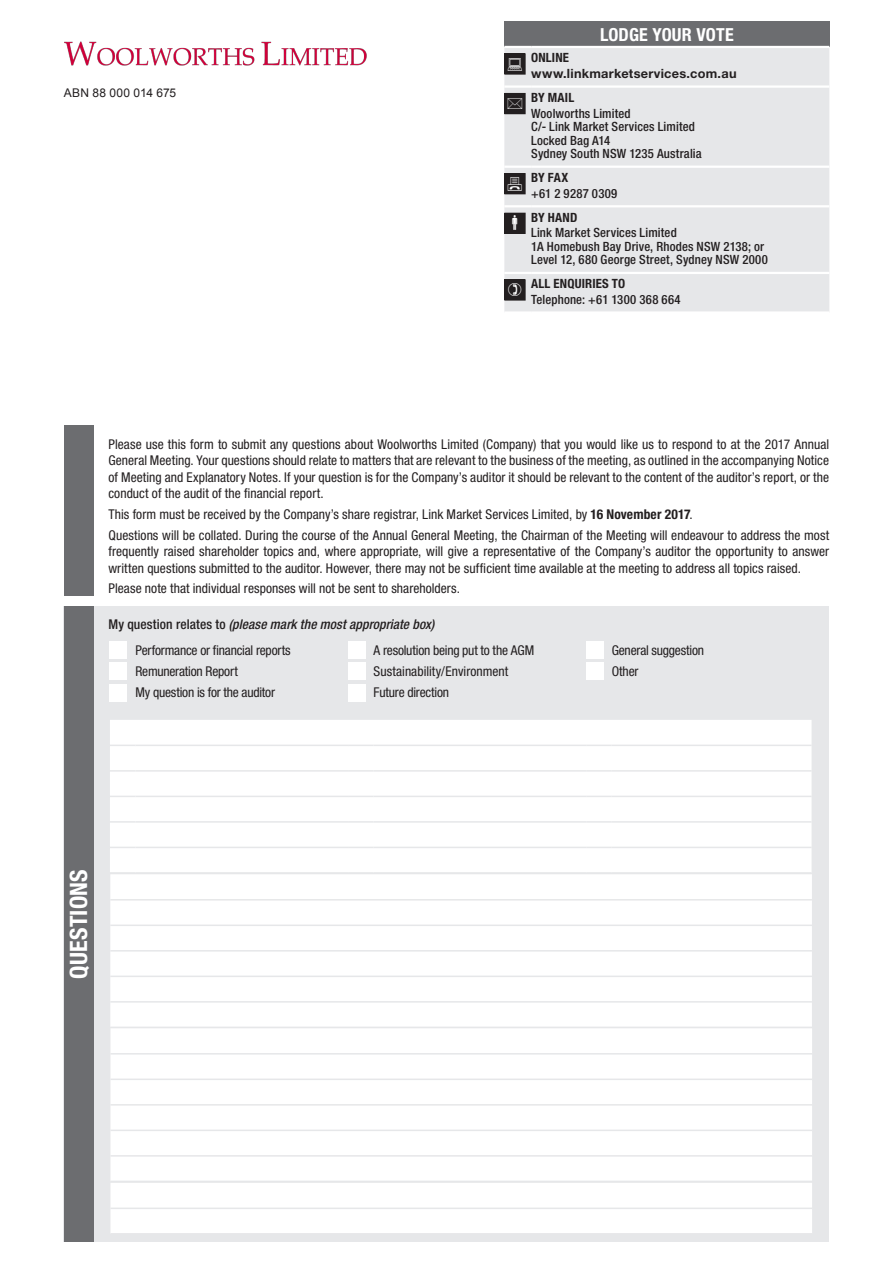
<style>
.page{position:relative;width:893px;height:1263px;background:#fff}
.page>*{position:absolute;margin:0;border:0;box-sizing:border-box;transform-origin:0 0}
.t1{font:700 condensed 24px "Helvetica Neue LT Std";letter-spacing:.01em;color:#fff}
.t2{font:700 condensed 18px "Helvetica Neue LT Std";letter-spacing:.01em;color:#fff}
.t3{font:condensed 13.5px/16.5px "Helvetica Neue LT Std";letter-spacing:.005em;color:#231f20}
.t4{font:condensed 13.5px "Helvetica Neue LT Std";letter-spacing:-.015em;color:#231f20}
.t5{font:italic 500 condensed 13.5px/25.8px "Helvetica Neue LT Std";letter-spacing:.01em;color:#231f20}
.t6{font:500 condensed 12.75px/13.5px "Helvetica Neue LT Std";letter-spacing:.01em;color:#231f20}
.t7{font:700 condensed 12.75px "Helvetica Neue LT Std";letter-spacing:.015em;color:#231f20}
.t8{font:700 12.75px "Helvetica Neue LT Std";letter-spacing:.02em;color:#231f20}
.t9{font:12px "Arial";letter-spacing:.02em;color:#231f20}
.s1{font-weight:700}
.s2{font-style:normal}
.s3{font-weight:400;font-style:normal}
</style>
<div class="page">
<div style="left:64px;top:425px;width:30px;height:170px;background:#6c6d70"></div>
<div style="left:64px;top:606px;width:765px;height:636px;background:#e6e7e9"></div>
<div style="left:64px;top:606px;width:30px;height:636px;background:#6c6d70"></div>
<div style="left:110px;top:720px;width:702px;height:152px;background:#fff"></div>
<svg style="left:110px;top:745px;width:25px;height:1px"></svg>
<hr style="left:135px;top:745px;width:213px;height:1px;background:#e6e7e9">
<svg style="left:348px;top:745px;width:26px;height:1px"></svg>
<hr style="left:374px;top:745px;width:212px;height:1px;background:#e6e7e9">
<svg style="left:586px;top:745px;width:26px;height:1px"></svg>
<hr style="left:612px;top:745px;width:200px;height:1px;background:#e6e7e9">
<hr style="left:110px;top:770px;width:25px;height:2px;background:#e6e7e9">
<hr style="left:135px;top:770px;width:213px;height:2px;background:#e6e7e9">
<hr style="left:348px;top:770px;width:26px;height:2px;background:#e6e7e9">
<hr style="left:374px;top:770px;width:212px;height:2px;background:#e6e7e9">
<hr style="left:586px;top:770px;width:26px;height:2px;background:#e6e7e9">
<hr style="left:612px;top:770px;width:200px;height:2px;background:#e6e7e9">
<svg style="left:110px;top:796px;width:25px;height:1px"></svg>
<hr style="left:135px;top:796px;width:213px;height:1px;background:#e6e7e9">
<svg style="left:348px;top:796px;width:26px;height:1px"></svg>
<hr style="left:374px;top:796px;width:212px;height:1px;background:#e6e7e9">
<svg style="left:586px;top:796px;width:26px;height:1px"></svg>
<hr style="left:612px;top:796px;width:200px;height:1px;background:#e6e7e9">
<hr style="left:110px;top:821px;width:25px;height:2px;background:#e6e7e9">
<hr style="left:135px;top:821px;width:213px;height:2px;background:#e6e7e9">
<hr style="left:348px;top:821px;width:26px;height:2px;background:#e6e7e9">
<hr style="left:374px;top:821px;width:212px;height:2px;background:#e6e7e9">
<hr style="left:586px;top:821px;width:26px;height:2px;background:#e6e7e9">
<hr style="left:612px;top:821px;width:200px;height:2px;background:#e6e7e9">
<svg style="left:110px;top:847px;width:25px;height:1px"></svg>
<hr style="left:135px;top:847px;width:213px;height:1px;background:#e6e7e9">
<svg style="left:348px;top:847px;width:26px;height:1px"></svg>
<hr style="left:374px;top:847px;width:212px;height:1px;background:#e6e7e9">
<svg style="left:586px;top:847px;width:26px;height:1px"></svg>
<hr style="left:612px;top:847px;width:200px;height:1px;background:#e6e7e9">
<div style="left:110px;top:642px;width:17px;height:17px;background:#fff"></div>
<div style="left:348px;top:642px;width:17px;height:17px;background:#fff"></div>
<div style="left:586px;top:642px;width:17px;height:17px;background:#fff"></div>
<div style="left:110px;top:663px;width:17px;height:17px;background:#fff"></div>
<div style="left:348px;top:663px;width:17px;height:17px;background:#fff"></div>
<div style="left:586px;top:663px;width:17px;height:17px;background:#fff"></div>
<div style="left:110px;top:684px;width:17px;height:17px;background:#fff"></div>
<div style="left:348px;top:684px;width:17px;height:17px;background:#fff"></div>
<div style="left:504px;top:21px;width:325px;height:26px;background:#6c6d70"></div>
<div style="left:504px;top:48px;width:325px;height:263px;background:#e6e7e9"></div>
<hr style="left:504px;top:85px;width:27px;height:3px;background:#fff">
<hr style="left:531px;top:85px;width:298px;height:3px;background:#fff">
<hr style="left:504px;top:166px;width:27px;height:2px;background:#fff">
<hr style="left:531px;top:166px;width:298px;height:2px;background:#fff">
<hr style="left:504px;top:205px;width:27px;height:2px;background:#fff">
<hr style="left:531px;top:205px;width:298px;height:2px;background:#fff">
<hr style="left:504px;top:272px;width:27px;height:2px;background:#fff">
<hr style="left:531px;top:272px;width:298px;height:2px;background:#fff">
<hr style="left:504px;top:46px;width:27px;height:2px;background:#fff">
<hr style="left:531px;top:46px;width:298px;height:2px;background:#fff">
<div style="left:505px;top:54px;width:20px;height:20px;background:#231f20"></div>
<div style="left:504px;top:53px;width:22px;height:22px;border:1px solid #231f20"></div>
<div style="left:505px;top:93px;width:20px;height:21px;background:#231f20"></div>
<div style="left:504px;top:93px;width:22px;height:21px;border:1px solid #231f20"></div>
<div style="left:505px;top:174px;width:20px;height:20px;background:#231f20"></div>
<div style="left:504px;top:173px;width:22px;height:21px;border:1px solid #231f20"></div>
<div style="left:505px;top:213px;width:20px;height:20px;background:#231f20"></div>
<div style="left:504px;top:213px;width:22px;height:21px;border:1px solid #231f20"></div>
<div style="left:505px;top:280px;width:20px;height:20px;background:#231f20"></div>
<div style="left:504px;top:279px;width:22px;height:22px;border:1px solid #231f20"></div>
<div style="left:110px;top:874px;width:702px;height:152px;background:#fff"></div>
<hr style="left:110px;top:899px;width:702px;height:1px;background:#e6e7e9">
<hr style="left:110px;top:924px;width:702px;height:2px;background:#e6e7e9">
<hr style="left:110px;top:950px;width:702px;height:1px;background:#e6e7e9">
<hr style="left:110px;top:975px;width:702px;height:2px;background:#e6e7e9">
<hr style="left:110px;top:1001px;width:702px;height:1px;background:#e6e7e9">
<div style="left:110px;top:1028px;width:702px;height:152px;background:#fff"></div>
<hr style="left:110px;top:1053px;width:702px;height:1px;background:#e6e7e9">
<hr style="left:110px;top:1078px;width:702px;height:2px;background:#e6e7e9">
<hr style="left:110px;top:1104px;width:702px;height:1px;background:#e6e7e9">
<hr style="left:110px;top:1129px;width:702px;height:2px;background:#e6e7e9">
<hr style="left:110px;top:1155px;width:702px;height:1px;background:#e6e7e9">
<div style="left:110px;top:1183px;width:702px;height:50px;background:#fff"></div>
<hr style="left:110px;top:1207px;width:702px;height:2px;background:#e6e7e9">
<img style="left:64px;top:41px;width:303px;height:25px">
<p class="t9" style="left:64px;top:85px;width:114px">ABN 88 000 014 675</p>
<h2 class="t2" style="left:600px;top:23px;width:135px">LODGE YOUR VOTE</h2>
<p class="t7" style="left:531px;top:50px;width:39px">ONLINE</p>
<p class="t8" style="left:531px;top:66px;width:207px">www.linkmarketservices.com.au</p>
<p class="t7" style="left:531px;top:90px;width:45px">BY MAIL</p>
<p class="t6" style="left:531px;top:106px;width:172px">Woolworths Limited<br>C/- Link Market Services Limited<br>Locked Bag A14<br>Sydney South NSW 1235 Australia</p>
<p class="t7" style="left:531px;top:170px;width:39px">BY FAX</p>
<p class="t6" style="left:531px;top:186px;width:88px">+61 2 9287 0309</p>
<p class="t7" style="left:531px;top:210px;width:48px">BY HAND</p>
<p class="t6" style="left:531px;top:226px;width:238px">Link Market Services Limited<br>1A Homebush Bay Drive, Rhodes NSW 2138; or<br>Level 12, 680 George Street, Sydney NSW 2000</p>
<p class="t7" style="left:531px;top:276px;width:96px">ALL ENQUIRIES TO</p>
<p class="t6" style="left:531px;top:293px;width:151px">Telephone: +61 1300 368 664</p>
<p class="t3" style="left:108px;top:435px;width:722px;text-align:justify">Please use this form to submit any questions about Woolworths Limited (Company) that you would like us to respond to at the 2017 Annual General Meeting. Your questions should relate to matters that are relevant to the business of the meeting, as outlined in the accompanying Notice of Meeting and Explanatory Notes. If your question is for the Company’s auditor it should be relevant to the content of the auditor’s report, or the conduct of the audit of the financial report.</p>
<p class="t3" style="left:108px;top:503px;width:722px;line-height:20.7px">This form must be received by the Company’s share registrar, Link Market Services Limited, by <span class="s1">16 November 2017</span>.<br>Questions will be collated. During the course of the Annual General Meeting, the Chairman of the Meeting will endeavour to address the most</p>
<p class="t3" style="left:108px;top:543px;width:722px">frequently raised shareholder topics and, where appropriate, will give a representative of the Company’s auditor the opportunity to answer written questions submitted to the auditor. However, there may not be sufficient time available at the meeting to address all topics raised.</p>
<p class="t3" style="left:108px;top:580px;width:353px">Please note that individual responses will not be sent to shareholders.</p>
<p class="t5" style="left:135px;top:612px;width:300px;text-indent:-27px"><span class="s2">My question relates to</span> (please mark the most appropriate box)<br><span class="s3">Performance or financial reports</span></p>
<p class="t4" style="left:374px;top:642px;width:162px">A resolution being put to the AGM</p>
<p class="t4" style="left:612px;top:642px;width:94px">General suggestion</p>
<p class="t4" style="left:135px;top:664px;width:104px">Remuneration Report</p>
<p class="t3" style="left:374px;top:663px;width:136px">Sustainability/Environment</p>
<p class="t3" style="left:612px;top:663px;width:28px">Other</p>
<p class="t4" style="left:135px;top:685px;width:141px">My question is for the auditor</p>
<p class="t4" style="left:374px;top:685px;width:77px">Future direction</p>
<h1 class="t1" style="left:64px;top:979px;width:111px;rotate:-90deg">QUESTIONS</h1>
</div>
